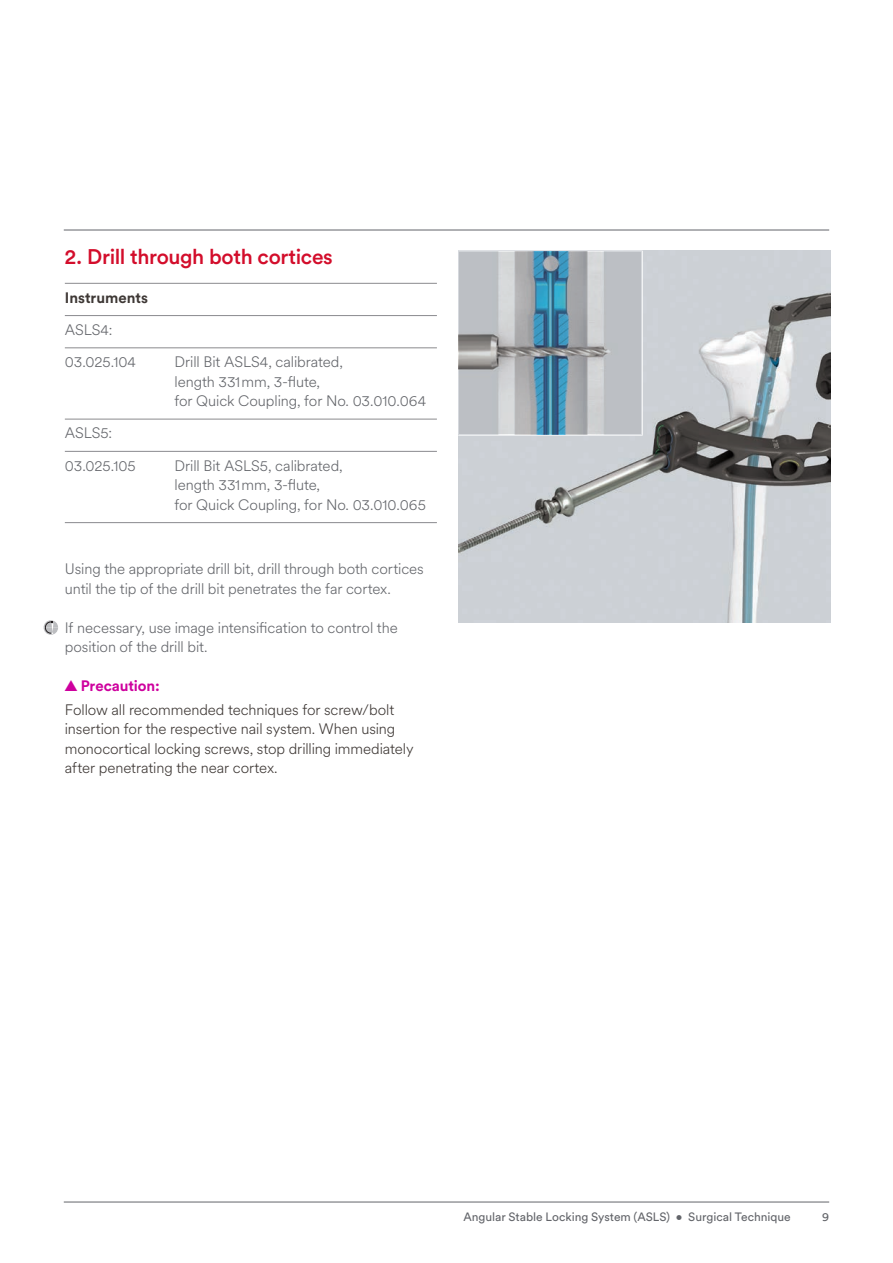
<style>
.page{position:relative;width:893px;height:1263px;background:#fff}
.page>*{position:absolute;margin:0;border:0;box-sizing:border-box;transform-origin:0 0}
._04_Step_Number_Copy{font:500 21px "J&J Circular";letter-spacing:-.02em;color:#d30d2b}
._09_Instrument_Rule{font:300 15px/19.5px "J&J Circular";letter-spacing:-.005em;color:#63656a}
._07_Body_Copy{font:300 15px/19.5px "J&J Circular";letter-spacing:-.01em;color:#63656a}
._11_Text_Call_Out{font:300 15px/19.5px "J&J Circular";letter-spacing:-.005em;color:#3e3835}
.t1{font:700 15px "J&J Circular";letter-spacing:-.01em;color:#ce009e}
._09_Instrument_Title{font:700 15px "J&J Circular";color:#3e3835}
.t2{font:12px "J&J Circular";color:#63656a}
</style>
<div class="page">
<img style="left:458px;top:251px;width:372px;height:372px">
<hr style="left:641px;top:251px;width:2px;height:183px;background:#fff">
<hr style="left:458px;top:434px;width:185px;height:2px;background:#fff">
<img style="left:458px;top:251px;width:183px;height:183px">
<hr style="left:64px;top:230px;width:765px;height:1px;background:#63656a">
<hr style="left:64px;top:1202px;width:765px;height:1px;background:#63656a">
<hr style="left:65px;top:283px;width:372px;height:1px;background:#8a8a8e">
<hr style="left:65px;top:315px;width:372px;height:1px;background:#8a8a8e">
<hr style="left:65px;top:348px;width:372px;height:1px;background:#8a8a8e">
<hr style="left:65px;top:419px;width:372px;height:1px;background:#8a8a8e">
<hr style="left:65px;top:451px;width:372px;height:1px;background:#8a8a8e">
<hr style="left:65px;top:522px;width:372px;height:1px;background:#8a8a8e">
<svg style="left:44px;top:620px;width:14px;height:15px"></svg>
<p class="_04_Step_Number_Copy" style="left:65px;top:242px;width:270px">2. Drill through both cortices</p>
<p class="_09_Instrument_Title" style="left:65px;top:287px;width:85px">Instruments</p>
<p class="_09_Instrument_Rule" style="left:65px;top:319px;width:49px">ASLS4:</p>
<p class="_09_Instrument_Rule" style="left:65px;top:352px;width:73px">03.025.104</p>
<p class="_09_Instrument_Rule" style="left:175px;top:352px;width:253px">Drill Bit ASLS4, calibrated,<br>length 331mm, 3-flute,<br>for Quick Coupling, for No. 03.010.064</p>
<p class="_09_Instrument_Rule" style="left:65px;top:423px;width:49px">ASLS5:</p>
<p class="_09_Instrument_Rule" style="left:65px;top:455px;width:72px">03.025.105</p>
<p class="_09_Instrument_Rule" style="left:175px;top:455px;width:253px">Drill Bit ASLS5, calibrated,<br>length 331mm, 3-flute,<br>for Quick Coupling, for No. 03.010.065</p>
<p class="_07_Body_Copy" style="left:65px;top:559px;width:360px">Using the appropriate drill bit, drill through both cortices until the tip of the drill bit penetrates the far cortex.</p>
<p class="_07_Body_Copy" style="left:65px;top:617px;width:334px">If necessary, use image intensification to control the position of the drill bit.</p>
<p class="t1" style="left:65px;top:676px;width:96px">▲ Precaution:</p>
<p class="_11_Text_Call_Out" style="left:65px;top:699px;width:350px">Follow all recommended techniques for screw/bolt insertion for the respective nail system. When using monocortical locking screws, stop drilling immediately after penetrating the near cortex.</p>
<p class="t2" style="left:463px;top:1208px;width:329px">Angular Stable Locking System (ASLS) • Surgical Technique</p>
<p class="t2" style="left:822px;top:1208px;width:8px">9</p>
</div>
